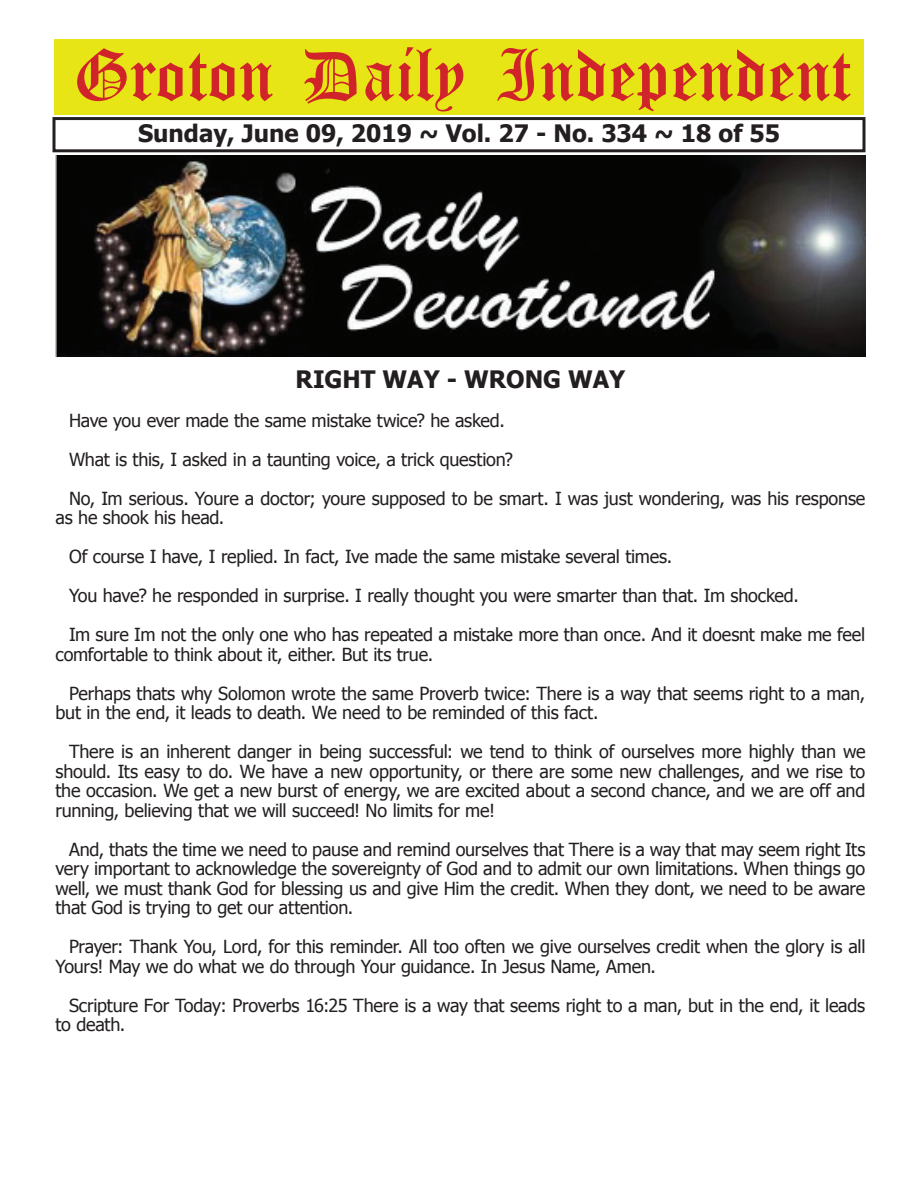
<style>
.page{position:relative;width:918px;height:1188px;background:#fff}
.page>*{position:absolute;margin:0;border:0;box-sizing:border-box;transform-origin:0 0}
.t1{font:54px "Old English Five";color:#d1232a}
.t2{font:700 24px "Tahoma";color:#231f20}
.t3{font:18px/39px "Tahoma";letter-spacing:-.01em;color:#231f20}
</style>
<div class="page">
<div style="left:52px;top:117px;width:814px;height:35px;border:3px solid #231f20"></div>
<div style="left:54px;top:40px;width:810px;height:75px;background:#e7e515"></div>
<img style="left:56px;top:155px;width:810px;height:201px">
<h1 class="t1" style="left:73px;top:50px;width:779px">Groton Daily Independent</h1>
<h2 class="t2" style="left:138px;top:116px;width:644px">Sunday, June 09, 2019 ~ Vol. 27 - No. 334 ~ 18 of 55</h2>
<h2 class="t2" style="left:296px;top:362px;width:331px">RIGHT WAY - WRONG WAY</h2>
<p class="t3" style="left:69px;top:400px;width:798px">Have you ever made the same mistake twice? he asked.<br>What is this, I asked in a taunting voice, a trick question?<br>No, Im serious. Youre a doctor; youre supposed to be smart. I was just wondering, was his response</p>
<p class="t3" style="left:69px;top:497px;width:798px;text-indent:-14px">as he shook his head.<br>Of course I have, I replied. In fact, Ive made the same mistake several times.<br>You have? he responded in surprise. I really thought you were smarter than that. Im shocked.<br>Im sure Im not the only one who has repeated a mistake more than once. And it doesnt make me feel</p>
<p class="t3" style="left:69px;top:634px;width:798px;text-indent:-14px">comfortable to think about it, either. But its true.<br>Perhaps thats why Solomon wrote the same Proverb twice: There is a way that seems right to a man,</p>
<p class="t3" style="left:69px;top:692px;width:798px;text-indent:-14px">but in the end, it leads to death. We need to be reminded of this fact.<br>There is an inherent danger in being successful: we tend to think of ourselves more highly than we</p>
<p class="t3" style="left:56px;top:761px;width:811px;line-height:19.5px;text-align:justify">should. Its easy to do. We have a new opportunity, or there are some new challenges, and we rise to the occasion. We get a new burst of energy, we are excited about a second chance, and we are off and running, believing that we will succeed! No limits for me!</p>
<p class="t3" style="left:56px;top:839px;width:811px;line-height:19.5px;text-align:justify;text-indent:14px">And, thats the time we need to pause and remind ourselves that There is a way that may seem right Its very important to acknowledge the sovereignty of God and to admit our own limitations. When things go well, we must thank God for blessing us and give Him the credit. When they dont, we need to be aware that God is trying to get our attention.</p>
<p class="t3" style="left:56px;top:936px;width:811px;line-height:19.5px;text-indent:14px">Prayer: Thank You, Lord, for this reminder. All too often we give ourselves credit when the glory is all<br>Yours! May we do what we do through Your guidance. In Jesus Name, Amen.</p>
<p class="t3" style="left:56px;top:995px;width:811px;line-height:19.5px;text-indent:14px">Scripture For Today: Proverbs 16:25 There is a way that seems right to a man, but in the end, it leads to death.</p>
</div>
